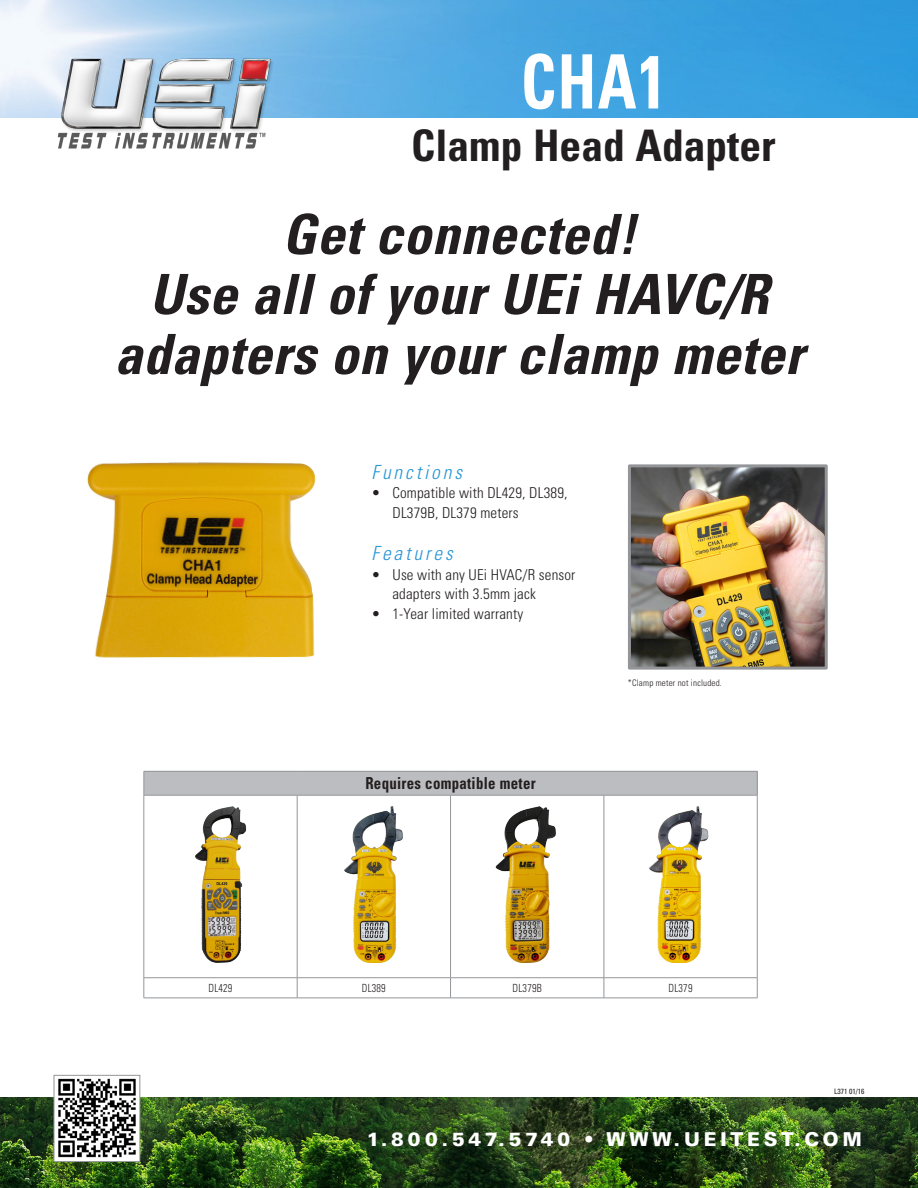
<style>
.page{position:relative;width:918px;height:1188px;background:#fff}
.page>*{position:absolute;margin:0;border:0;box-sizing:border-box;transform-origin:0 0}
.t1{font:700 condensed 75px "Univers LT Std";color:#fff;scale:.85 1}
.t2{font:italic 700 condensed 55.5px/60px "Univers LT Std";letter-spacing:.01em;color:#231f20;text-align:center}
.t3{font:700 condensed 43.5px "Univers LT Std";color:#231f20}
.t4{font:italic 300 condensed 19.5px "Univers LT Std";letter-spacing:.15em;color:#2896d5}
.t5{font:900 19.2px "Univers LT Std";letter-spacing:.2em;color:#fff}
.Body_Copy{font:700 condensed 16.5px "Univers LT Std";letter-spacing:.02em;color:#231f20;scale:.9 1}
.t6{font:300 condensed 15px/19.5px "Univers LT Std";letter-spacing:.01em;color:#231f20}
.Page_Heading{font:300 condensed 11.25px "Univers LT Std";letter-spacing:.02em;color:#231f20;scale:.9 1}
.t7{font:300 condensed 9px "Univers LT Std";letter-spacing:.02em;color:#231f20}
.t8{font:condensed 7.5px "Univers LT Std";color:#231f20}
</style>
<div class="page">
<img style="left:0;top:1097px;width:918px;height:91px">
<img style="left:87px;top:462px;width:229px;height:196px">
<img style="left:632px;top:468px;width:192px;height:198px">
<div style="left:628px;top:464px;width:200px;height:206px;border:3px solid #939598"></div>
<img style="left:0;top:0;width:918px;height:118px">
<img style="left:36px;top:50px;width:261px;height:99px">
<div style="left:144px;top:771px;width:613px;height:24px;background:#bcbdc0"></div>
<hr style="left:144px;top:771px;width:153px;height:1px;background:#939598">
<svg style="left:144px;top:772px;width:1px;height:23px"></svg>
<hr style="left:297px;top:771px;width:154px;height:1px;background:#939598">
<hr style="left:451px;top:771px;width:153px;height:1px;background:#939598">
<hr style="left:604px;top:771px;width:153px;height:1px;background:#939598">
<svg style="left:757px;top:771px;width:1px;height:24px"></svg>
<hr style="left:144px;top:795px;width:153px;height:1px;background:#939598">
<hr style="left:144px;top:795px;width:1px;height:183px;background:#939598">
<hr style="left:297px;top:795px;width:154px;height:1px;background:#939598">
<hr style="left:297px;top:795px;width:1px;height:183px;background:#939598">
<hr style="left:451px;top:795px;width:153px;height:1px;background:#939598">
<hr style="left:450px;top:795px;width:1px;height:183px;background:#939598">
<hr style="left:604px;top:795px;width:153px;height:1px;background:#939598">
<hr style="left:604px;top:795px;width:1px;height:183px;background:#939598">
<hr style="left:757px;top:795px;width:1px;height:183px;background:#939598">
<hr style="left:144px;top:977px;width:153px;height:1px;background:#939598">
<svg style="left:144px;top:978px;width:1px;height:20px"></svg>
<hr style="left:297px;top:977px;width:154px;height:1px;background:#939598">
<svg style="left:297px;top:978px;width:1px;height:20px"></svg>
<hr style="left:451px;top:977px;width:153px;height:1px;background:#939598">
<svg style="left:450px;top:978px;width:1px;height:20px"></svg>
<hr style="left:604px;top:977px;width:153px;height:1px;background:#939598">
<svg style="left:604px;top:978px;width:1px;height:20px"></svg>
<svg style="left:757px;top:978px;width:1px;height:20px"></svg>
<hr style="left:144px;top:998px;width:153px;height:1px;background:#939598">
<hr style="left:297px;top:998px;width:154px;height:1px;background:#939598">
<hr style="left:451px;top:998px;width:153px;height:1px;background:#939598">
<hr style="left:604px;top:998px;width:153px;height:1px;background:#939598">
<img style="left:195px;top:806px;width:52px;height:156px">
<img style="left:344px;top:806px;width:59px;height:156px">
<img style="left:495px;top:806px;width:61px;height:156px">
<img style="left:649px;top:806px;width:60px;height:156px">
<img style="left:56px;top:1078px;width:82px;height:82px">
<div style="left:54px;top:1075px;width:86px;height:87px;border:1px solid #939598"></div>
<p class="t1" style="left:521px;top:36px;width:173px">CHA1</p>
<p class="t3" style="left:411px;top:119px;width:366px">Clamp Head Adapter</p>
<p class="t2" style="left:282px;top:205px;width:355px">Get connected!</p>
<p class="t2" style="left:115px;top:265px;width:690px">Use all of your UEi HAVC/R adapters on your clamp meter</p>
<p class="t4" style="left:372px;top:460px;width:92px">Functions</p>
<p class="t6" style="left:393px;top:483px;width:176px;text-indent:-21px">• Compatible with DL429, DL389,<br>DL379B, DL379 meters</p>
<p class="t4" style="left:372px;top:542px;width:83px">Features</p>
<p class="t6" style="left:393px;top:565px;width:184px;text-indent:-21px">• Use with any UEi HVAC/R sensor adapters with 3.5mm jack</p>
<p class="t6" style="left:372px;top:604px;width:153px">• 1-Year limited warranty</p>
<p class="Body_Copy" style="left:365px;top:773px;width:191px">Requires compatible meter</p>
<p class="t7" style="left:628px;top:677px;width:95px">*Clamp meter not included.</p>
<p class="Page_Heading" style="left:209px;top:981px;width:28px">DL429</p>
<p class="Page_Heading" style="left:362px;top:981px;width:28px">DL389</p>
<p class="Page_Heading" style="left:513px;top:981px;width:34px">DL379B</p>
<p class="Page_Heading" style="left:669px;top:981px;width:28px">DL379</p>
<p class="t8" style="left:834px;top:1087px;width:32px">L371 01/16</p>
<p class="t5" style="left:367px;top:1127px;width:497px">1.800.547.5740 • WWW.UEITEST.COM</p>
</div>
